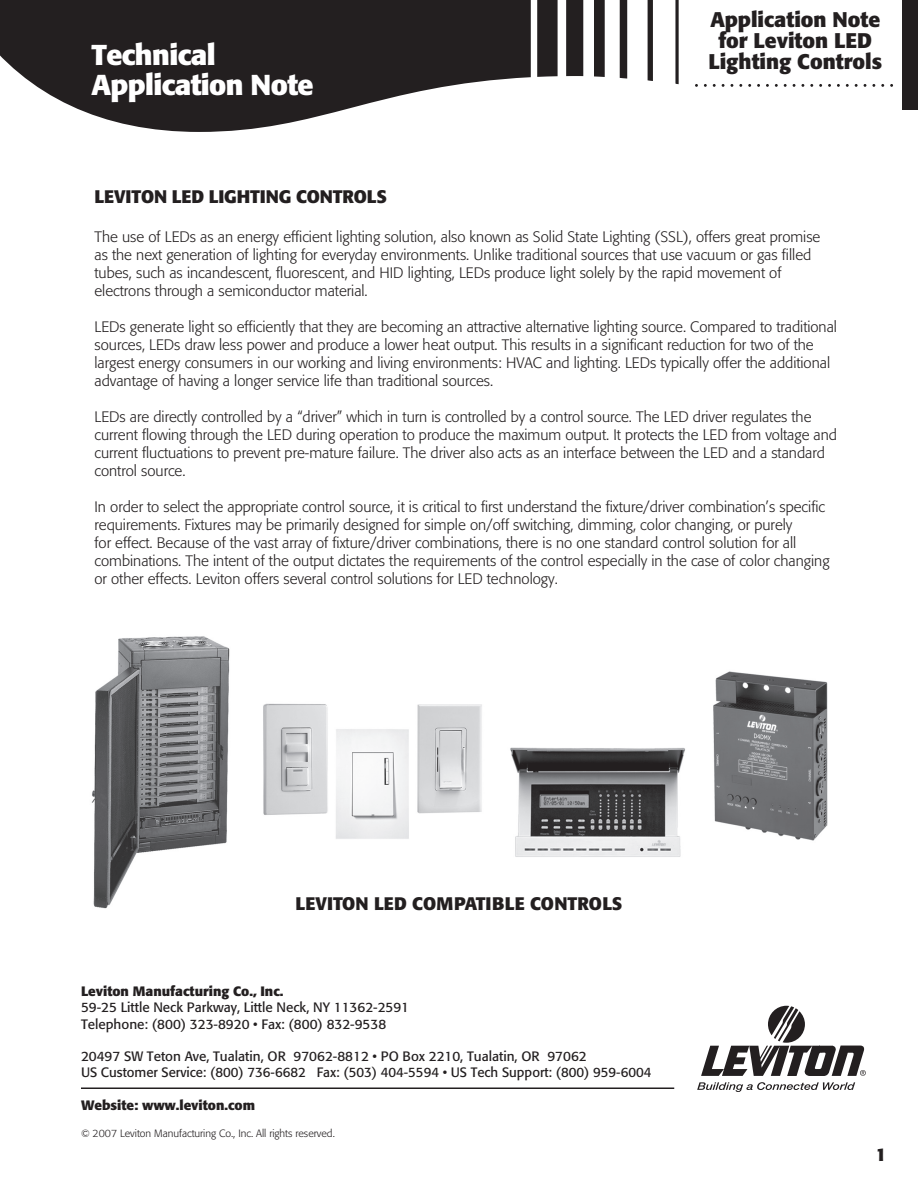
<style>
.page{position:relative;width:918px;height:1188px;background:#fff}
.page>*{position:absolute;margin:0;border:0;box-sizing:border-box;transform-origin:0 0}
.t1{font:700 28.5px/30px "Formata";letter-spacing:-.02em;color:#fff}
.t2{font:700 21px/21px "Formata";color:#231f20;text-align:center}
.t3{font:700 18px "Formata";letter-spacing:.02em;color:#231f20}
.t4{font:700 18px "Formata";color:#231f20}
.t5{font:300 15px/18px "Formata";color:#231f20}
.t6{font:13.5px/16.2px "Formata";color:#231f20}
.t7{font:700 13.5px "Formata";color:#231f20}
.t8{font:300 10.5px "Formata";color:#231f20}
</style>
<div class="page">
<img style="left:91px;top:636px;width:737px;height:273px">
<svg style="left:620px;top:0;width:7px;height:79px"></svg>
<svg style="left:566px;top:0;width:17px;height:76px"></svg>
<svg style="left:594px;top:0;width:11px;height:77px"></svg>
<svg style="left:537px;top:0;width:21px;height:77px;background:#2a2728"></svg>
<svg style="left:0;top:0;width:531px;height:132px;fill:#231f20"></svg>
<svg style="left:648px;top:0;width:5px;height:81px"></svg>
<svg style="left:675px;top:0;width:4px;height:84px"></svg>
<div style="left:902px;top:0;width:16px;height:110px;background:#231f20"></div>
<svg style="left:697px;top:1082px;width:158px;height:10px"></svg>
<svg style="left:701px;top:1006px;width:165px;height:70px"></svg>
<hr style="left:81px;top:1088px;width:593px;height:1px;background:#231f20">
<h1 class="t1" style="left:92px;top:39px;width:224px">Technical<br>Application Note</h1>
<h2 class="t2" style="left:708px;top:9px;width:175px">Application Note for Leviton LED<br>Lighting Controls</h2>
<p class="t4" style="left:94px;top:186px;width:294px">Leviton LED Lighting Controls</p>
<p class="t5" style="left:94px;top:228px;width:727px">The use of LEDs as an energy efficient lighting solution, also known as Solid State Lighting (SSL), offers great promise as the next generation of lighting for everyday environments. Unlike traditional sources that use vacuum or gas filled tubes, such as incandescent, fluorescent, and HID lighting, LEDs produce light solely by the rapid movement of electrons through a semiconductor material.</p>
<p class="t5" style="left:94px;top:318px;width:744px">LEDs generate light so efficiently that they are becoming an attractive alternative lighting source. Compared to traditional sources, LEDs draw less power and produce a lower heat output. This results in a significant reduction for two of the largest energy consumers in our working and living environments: HVAC and lighting. LEDs typically offer the additional advantage of having a longer service life than traditional sources.</p>
<p class="t5" style="left:94px;top:408px;width:744px">LEDs are directly controlled by a “driver” which in turn is controlled by a control source. The LED driver regulates the current flowing through the LED during operation to produce the maximum output. It protects the LED from voltage and current fluctuations to prevent pre-mature failure. The driver also acts as an interface between the LED and a standard control source.</p>
<p class="t5" style="left:94px;top:498px;width:737px">In order to select the appropriate control source, it is critical to first understand the fixture/driver combination’s specific requirements. Fixtures may be primarily designed for simple on/off switching, dimming, color changing, or purely<br>for effect. Because of the vast array of fixture/driver combinations, there is no one standard control solution for all combinations. The intent of the output dictates the requirements of the control especially in the case of color changing or other effects. Leviton offers several control solutions for LED technology.</p>
<p class="t3" style="left:296px;top:893px;width:328px">Leviton LED Compatible Controls</p>
<p class="t7" style="left:81px;top:983px;width:204px">Leviton Manufacturing Co., Inc.</p>
<p class="t6" style="left:81px;top:1000px;width:330px">59-25 Little Neck Parkway, Little Neck, NY 11362-2591<br>Telephone: (800) 323-8920 • Fax: (800) 832-9538</p>
<p class="t6" style="left:81px;top:1048px;width:572px">20497 SW Teton Ave, Tualatin, OR 97062-8812 • PO Box 2210, Tualatin, OR 97062<br>US Customer Service: (800) 736-6682 Fax: (503) 404-5594 • US Tech Support: (800) 959-6004</p>
<p class="t7" style="left:81px;top:1096px;width:176px">Website: www.leviton.com</p>
<p class="t8" style="left:81px;top:1127px;width:255px">© 2007 Leviton Manufacturing Co., Inc. All rights reserved.</p>
<p class="t4" style="left:876px;top:1143px;width:12px">1</p>
</div>
